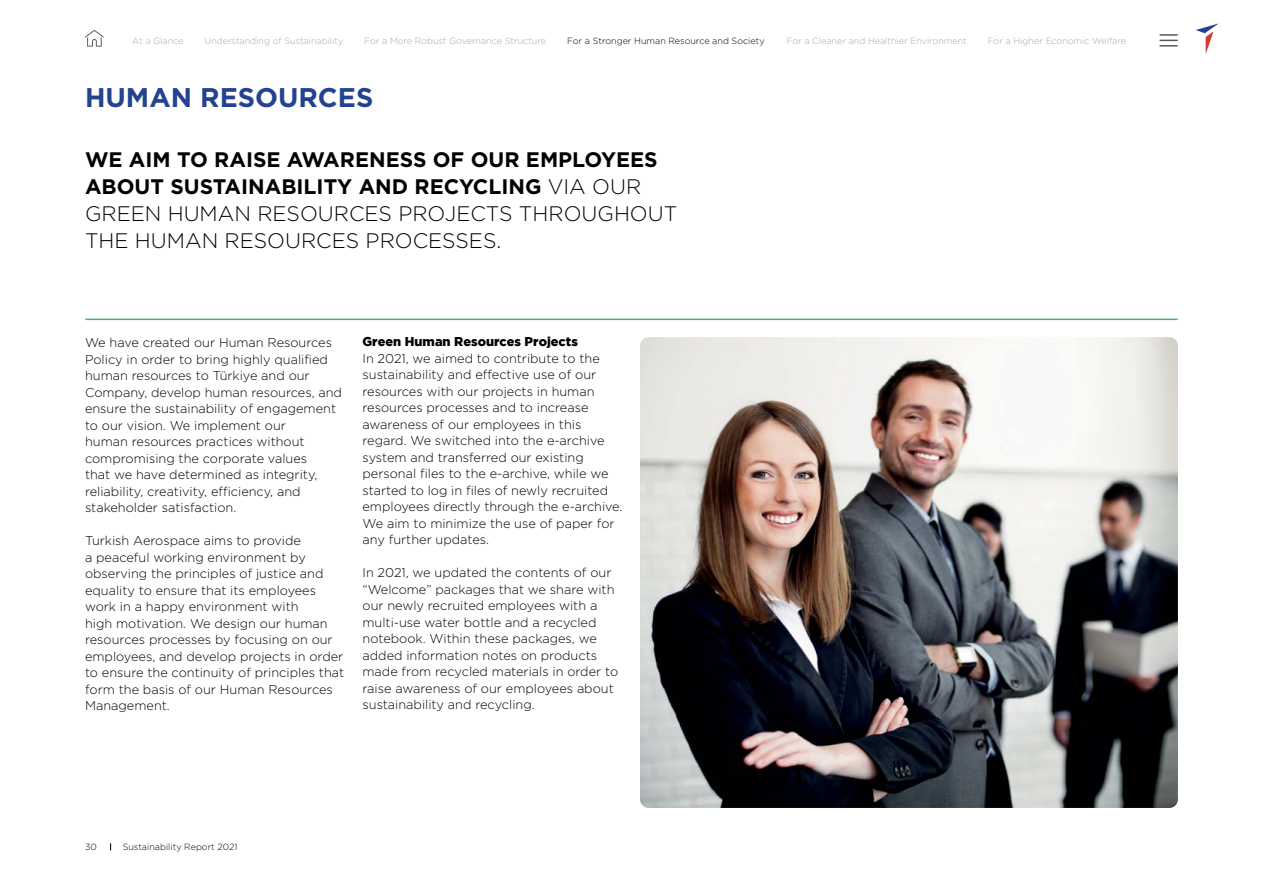
<style>
.page{position:relative;width:1263px;height:893px;background:#fff}
.page>*{position:absolute;margin:0;border:0;box-sizing:border-box;transform-origin:0 0}
.t1{font:700 27px "Gotham";color:#23428f}
.t2{font:300 21px/27px "Gotham";color:#000}
.t3{font:300 12.75px/16.5px "Gotham";color:#000}
.t4{font:900 12.75px "Gotham";color:#000}
.t5{font:300 9px "Gotham";color:#a7a9ac}
.t6{font:300 9px "Gotham";color:#000}
.s1{font-weight:700}
</style>
<div class="page">
<svg style="left:1196px;top:23px;width:23px;height:31px"></svg>
<svg style="left:1160px;top:34px;width:17px;height:13px"></svg>
<svg style="left:85px;top:30px;width:19px;height:17px"></svg>
<hr style="left:86px;top:319px;width:1091px;height:1px;background:#42b765">
<img style="left:640px;top:337px;width:538px;height:471px">
<p class="t5" style="left:132px;top:35px;width:53px">At a Glance</p>
<p class="t5" style="left:204px;top:35px;width:140px">Understanding of Sustainability</p>
<p class="t5" style="left:364px;top:35px;width:183px">For a More Robust Governance Structure</p>
<p class="t6" style="left:567px;top:35px;width:199px">For a Stronger Human Resource and Society</p>
<p class="t5" style="left:787px;top:35px;width:182px">For a Cleaner and Healthier Environment</p>
<p class="t5" style="left:988px;top:35px;width:140px">For a Higher Economic Welfare</p>
<h1 class="t1" style="left:85px;top:79px;width:290px">HUMAN RESOURCES</h1>
<h2 class="t2" style="left:85px;top:145px;width:594px"><span class="s1">WE AIM TO RAISE AWARENESS OF OUR EMPLOYEES ABOUT SUSTAINABILITY AND RECYCLING</span> VIA OUR GREEN HUMAN RESOURCES PROJECTS THROUGHOUT THE HUMAN RESOURCES PROCESSES.</h2>
<p class="t3" style="left:85px;top:334px;width:258px">We have created our Human Resources Policy in order to bring highly qualified human resources to Türkiye and our Company, develop human resources, and ensure the sustainability of engagement to our vision. We implement our<br>human resources practices without compromising the corporate values<br>that we have determined as integrity, reliability, creativity, efficiency, and stakeholder satisfaction.</p>
<p class="t3" style="left:85px;top:532px;width:261px">Turkish Aerospace aims to provide<br>a peaceful working environment by observing the principles of justice and equality to ensure that its employees work in a happy environment with<br>high motivation. We design our human resources processes by focusing on our employees, and develop projects in order to ensure the continuity of principles that form the basis of our Human Resources Management.</p>
<p class="t4" style="left:362px;top:334px;width:217px">Green Human Resources Projects</p>
<p class="t3" style="left:362px;top:350px;width:262px">In 2021, we aimed to contribute to the sustainability and effective use of our resources with our projects in human resources processes and to increase awareness of our employees in this regard. We switched into the e-archive system and transferred our existing personal files to the e-archive, while we started to log in files of newly recruited employees directly through the e-archive.<br>We aim to minimize the use of paper for any further updates.</p>
<p class="t3" style="left:362px;top:564px;width:257px">In 2021, we updated the contents of our “Welcome” packages that we share with our newly recruited employees with a multi-use water bottle and a recycled notebook. Within these packages, we added information notes on products made from recycled materials in order to raise awareness of our employees about sustainability and recycling.</p>
<p class="t6" style="left:85px;top:842px;width:13px">30</p>
<p class="t6" style="left:123px;top:842px;width:116px">Sustainability Report 2021</p>
</div>
